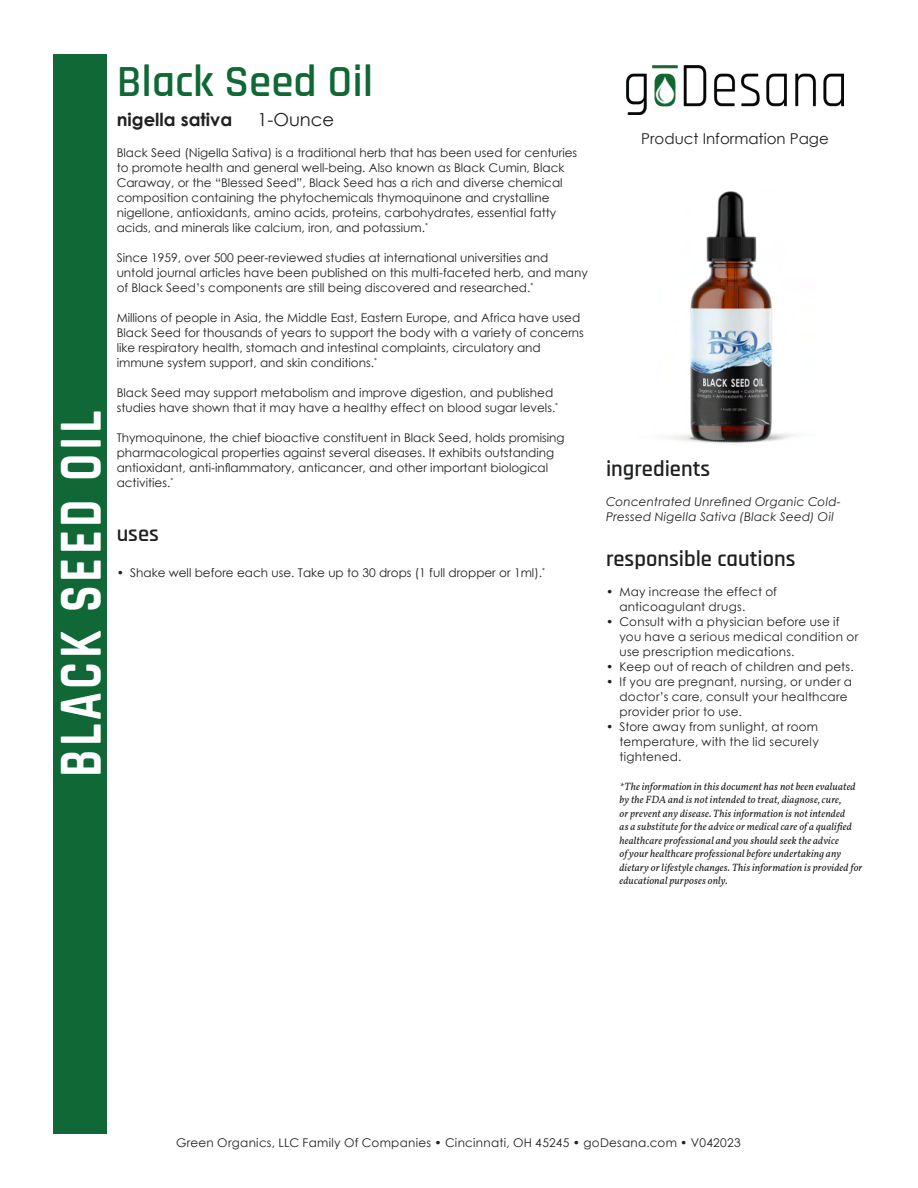
<style>
.page{position:relative;width:918px;height:1188px;background:#fff}
.page>*{position:absolute;margin:0;border:0;box-sizing:border-box;transform-origin:0 0}
.t1{font:700 61.8px "Rajdhani";letter-spacing:.075em;color:#fff;scale:.8 1}
.t2{font:600 45px "Rajdhani";color:#0f6835}
.t3{font:600 22.5px "Rajdhani";color:#1f2020}
.t4{font:700 18px "Century Gothic";color:#1f2020}
.t5{font:18px "Century Gothic";color:#1f2020}
.t6{font:15px "Century Gothic";color:#1f2020}
.Paragraph_Style{font:12px/15px "Century Gothic";color:#1f2020}
.Paragraph_Style-2{font:12px/15px "Century Gothic";letter-spacing:.02em;color:#1f2020}
.Paragraph_Style-3{font:italic 12px/15px "Century Gothic";letter-spacing:.02em;color:#1f2020}
.t7{font:italic 10.5px/13.5px "Vollkorn";letter-spacing:.01em;color:#1f2020}
</style>
<div class="page">
<div style="left:53px;top:54px;width:54px;height:1080px;background:#0f6835"></div>
<img style="left:671px;top:191px;width:125px;height:254px">
<img style="left:627px;top:66px;width:216px;height:49px">
<p class="t1" style="left:43px;top:777px;width:459px;rotate:-90deg">BLACK SEED OIL</p>
<p class="t2" style="left:117px;top:55px;width:258px">Black Seed Oil</p>
<p class="t4" style="left:117px;top:106px;width:117px">nigella sativa</p>
<p class="t5" style="left:257px;top:107px;width:78px">1-Ounce</p>
<p class="Paragraph_Style" style="left:117px;top:145px;width:462px">Black Seed (Nigella Sativa) is a traditional herb that has been used for centuries to promote health and general well-being. Also known as Black Cumin, Black Caraway, or the “Blessed Seed”, Black Seed has a rich and diverse chemical composition containing the phytochemicals thymoquinone and crystalline</p>
<p class="Paragraph_Style" style="left:117px;top:205px;width:441px">nigellone, antioxidants, amino acids, proteins, carbohydrates, essential fatty acids, and minerals like calcium, iron, and potassium.<sup>*</sup></p>
<p class="Paragraph_Style" style="left:117px;top:250px;width:473px">Since 1959, over 500 peer-reviewed studies at international universities and untold journal articles have been published on this multi-faceted herb, and many of Black Seed’s components are still being discovered and researched.<sup>*</sup></p>
<p class="Paragraph_Style" style="left:117px;top:310px;width:469px">Millions of people in Asia, the Middle East, Eastern Europe, and Africa have used Black Seed for thousands of years to support the body with a variety of concerns like respiratory health, stomach and intestinal complaints, circulatory and immune system support, and skin conditions.<sup>*</sup></p>
<p class="Paragraph_Style" style="left:117px;top:385px;width:443px">Black Seed may support metabolism and improve digestion, and published studies have shown that it may have a healthy effect on blood sugar levels.<sup>*</sup></p>
<p class="Paragraph_Style" style="left:117px;top:430px;width:449px">Thymoquinone, the chief bioactive constituent in Black Seed, holds promising pharmacological properties against several diseases. It exhibits outstanding antioxidant, anti-inflammatory, anticancer, and other important biological activities.<sup>*</sup></p>
<p class="t3" style="left:117px;top:521px;width:44px">uses</p>
<p class="Paragraph_Style" style="left:117px;top:565px;width:430px">• Shake well before each use. Take up to 30 drops (1 full dropper or 1ml).<sup>*</sup></p>
<p class="t6" style="left:641px;top:128px;width:189px">Product Information Page</p>
<p class="t3" style="left:606px;top:456px;width:106px">ingredients</p>
<p class="Paragraph_Style-3" style="left:606px;top:494px;width:236px">Concentrated Unrefined Organic Cold-<br>Pressed Nigella Sativa (Black Seed) Oil</p>
<p class="t3" style="left:606px;top:546px;width:191px">responsible cautions</p>
<p class="Paragraph_Style-2" style="left:620px;top:584px;width:159px;text-indent:-14px">• May increase the effect of anticoagulant drugs.</p>
<p class="Paragraph_Style-2" style="left:620px;top:614px;width:240px;text-indent:-14px">• Consult with a physician before use if you have a serious medical condition or use prescription medications.</p>
<p class="Paragraph_Style-2" style="left:606px;top:659px;width:249px">• Keep out of reach of children and pets.</p>
<p class="Paragraph_Style-2" style="left:620px;top:674px;width:234px;text-indent:-14px">• If you are pregnant, nursing, or under a doctor’s care, consult your healthcare provider prior to use.</p>
<p class="Paragraph_Style" style="left:620px;top:719px;width:201px;text-align:justify;text-indent:-14px">• Store away from sunlight, at room temperature, with the lid securely tightened.</p>
<p class="t7" style="left:620px;top:779px;width:245px">*The information in this document has not been evaluated by the FDA and is not intended to treat, diagnose, cure,<br>or prevent any disease. This information is not intended<br>as a substitute for the advice or medical care of a qualified healthcare professional and you should seek the advice<br>of your healthcare professional before undertaking any dietary or lifestyle changes. This information is provided for educational purposes only.</p>
<p class="Paragraph_Style-2" style="left:176px;top:1135px;width:566px">Green Organics, LLC Family Of Companies • Cincinnati, OH 45245 • goDesana.com • V042023</p>
</div>
